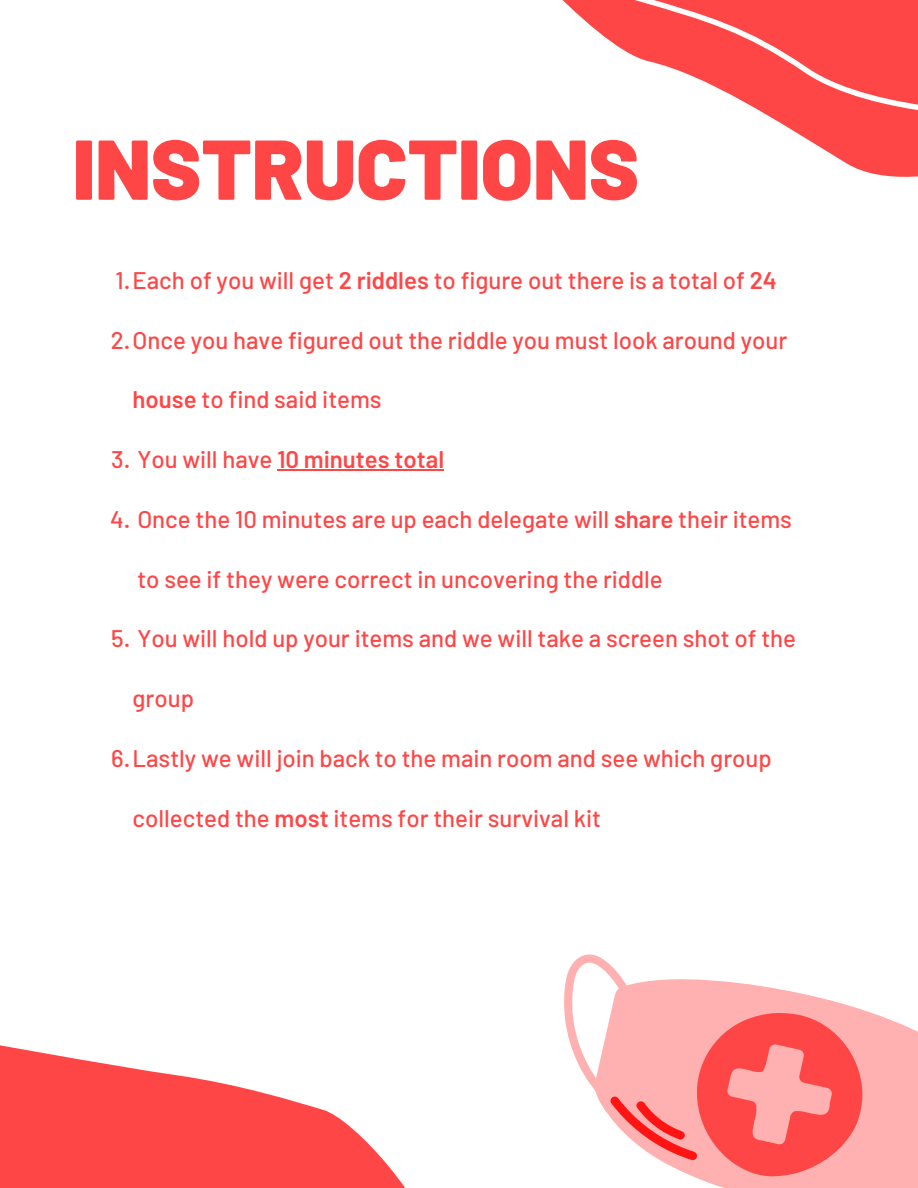
<style>
.page{position:relative;width:918px;height:1188px;background:#fff}
.page>*{position:absolute;margin:0;border:0;box-sizing:border-box;transform-origin:0 0}
.t1{font:900 84.6px "Barlow";color:#ff4646}
.t2{font:500 24px "Barlow";color:#ff4646}
.t3{font:600 24px "Barlow";color:#ff4646}
.s1{font-weight:600}
.s2{font-weight:500}
</style>
<div class="page">
<div style="left:879px;top:1015px;width:39px;height:173px;background:#ffb0b0"></div>
<svg style="left:564px;top:954px;width:315px;height:234px"></svg>
<svg style="left:917px;top:1096px;width:1px;height:59px"></svg>
<svg style="left:562px;top:0;width:356px;height:177px;fill:#ff4646"></svg>
<svg style="left:0;top:1045px;width:405px;height:143px;fill:#ff4646"></svg>
<hr style="left:277px;top:470px;width:167px;height:1px;background:#ff4646">
<h1 class="t1" style="left:73px;top:115px;width:568px">INSTRUCTIONS</h1>
<p class="t2" style="left:115px;top:265px;width:663px">1.Each of you will get <span class="s1">2 riddles</span> to figure out there is a total of <span class="s1">24</span></p>
<p class="t2" style="left:111px;top:325px;width:678px">2.Once you have figured out the riddle you must look around your</p>
<p class="t2" style="left:133px;top:384px;width:251px"><span class="s1">house</span> to find said items</p>
<p class="t3" style="left:111px;top:444px;width:335px"><span class="s2">3. You will have</span> 10 minutes total</p>
<p class="t2" style="left:110px;top:504px;width:683px">4. Once the 10 minutes are up each delegate will <span class="s1">share</span> their items</p>
<p class="t2" style="left:137px;top:564px;width:527px">to see if they were correct in uncovering the riddle</p>
<p class="t2" style="left:111px;top:623px;width:687px">5. You will hold up your items and we will take a screen shot of the</p>
<p class="t2" style="left:133px;top:683px;width:63px">group</p>
<p class="t2" style="left:111px;top:743px;width:662px">6.Lastly we will join back to the main room and see which group</p>
<p class="t2" style="left:133px;top:803px;width:470px">collected the <span class="s1">most</span> items for their survival kit</p>
</div>
